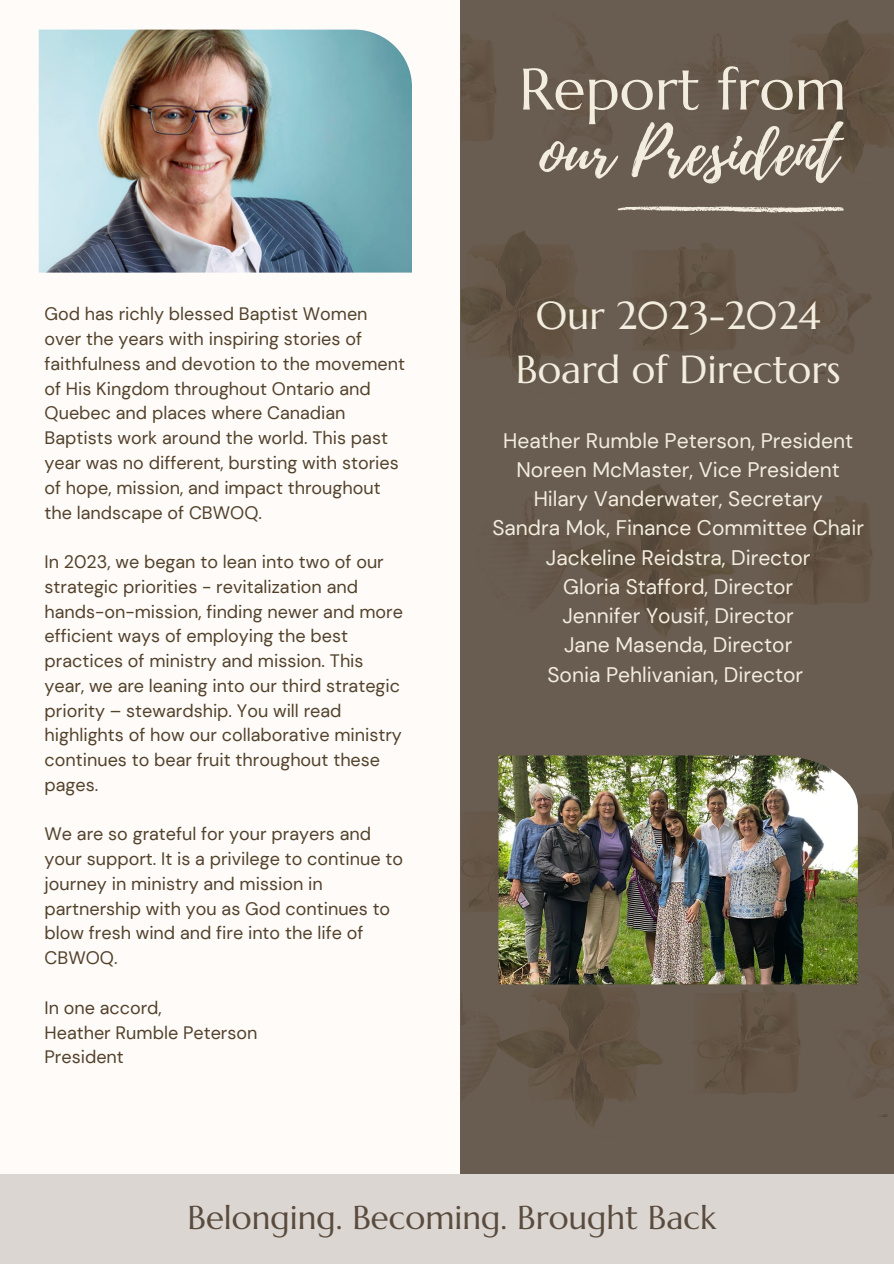
<style>
.page{position:relative;width:894px;height:1264px;background:#fff}
.page>*{position:absolute;margin:0;border:0;box-sizing:border-box;transform-origin:0 0}
.t1{font:65.55px "Playlist Script";color:#f3ede0}
.t2{font:58.5px "Marcellus";color:#f3ede0}
.t3{font:39px/54px "Marcellus";color:#f3ede0;text-align:center}
.t4{font:33px "Marcellus";color:#594b3e}
.t5{font:21px/29.2px "DM Sans";color:#f3ede0;text-align:center}
.t6{font:18px/24.8px "DM Sans";color:#52422b}
</style>
<div class="page">
<div style="left:0;top:0;width:460px;height:1240px;background:#fffbf9"></div>
<svg style="left:460px;top:0;width:433px;height:1174px;background:#675a4d"></svg>
<div style="left:0;top:1174px;width:893px;height:89px;background:#dcd6d2"></div>
<img style="left:498px;top:755px;width:359px;height:229px">
<img style="left:39px;top:30px;width:373px;height:242px">
<svg style="left:617px;top:194px;width:226px;height:30px;background:#796e62"></svg>
<p class="t6" style="left:45px;top:302px;width:362px">God has richly blessed Baptist Women over the years with inspiring stories of faithfulness and devotion to the movement of His Kingdom throughout Ontario and Quebec and places where Canadian Baptists work around the world. This past year was no different, bursting with stories of hope, mission, and impact throughout the landscape of CBWOQ.</p>
<p class="t6" style="left:45px;top:549px;width:360px">In 2023, we began to lean into two of our strategic priorities - revitalization and hands-on-mission, finding newer and more efficient ways of employing the best practices of ministry and mission. This year, we are leaning into our third strategic priority – stewardship. You will read highlights of how our collaborative ministry continues to bear fruit throughout these pages.</p>
<p class="t6" style="left:45px;top:821px;width:360px">We are so grateful for your prayers and your support. It is a privilege to continue to journey in ministry and mission in partnership with you as God continues to blow fresh wind and fire into the life of CBWOQ.</p>
<p class="t6" style="left:45px;top:995px;width:214px">In one accord,<br>Heather Rumble Peterson<br>President</p>
<h2 class="t2" style="left:519px;top:53px;width:329px">Report from</h2>
<h1 class="t1" style="left:539px;top:105px;width:300px">our President</h1>
<h3 class="t3" style="left:515px;top:289px;width:326px">Our 2023-2024<br>Board of Directors</h3>
<p class="t5" style="left:492px;top:426px;width:373px">Heather Rumble Peterson, President<br>Noreen McMaster, Vice President<br>Hilary Vanderwater, Secretary<br>Sandra Mok, Finance Committee Chair<br>Jackeline Reidstra, Director<br>Gloria Stafford, Director<br>Jennifer Yousif, Director<br>Jane Masenda, Director<br>Sonia Pehlivanian, Director</p>
<h3 class="t4" style="left:187px;top:1196px;width:530px">Belonging. Becoming. Brought Back</h3>
</div>
